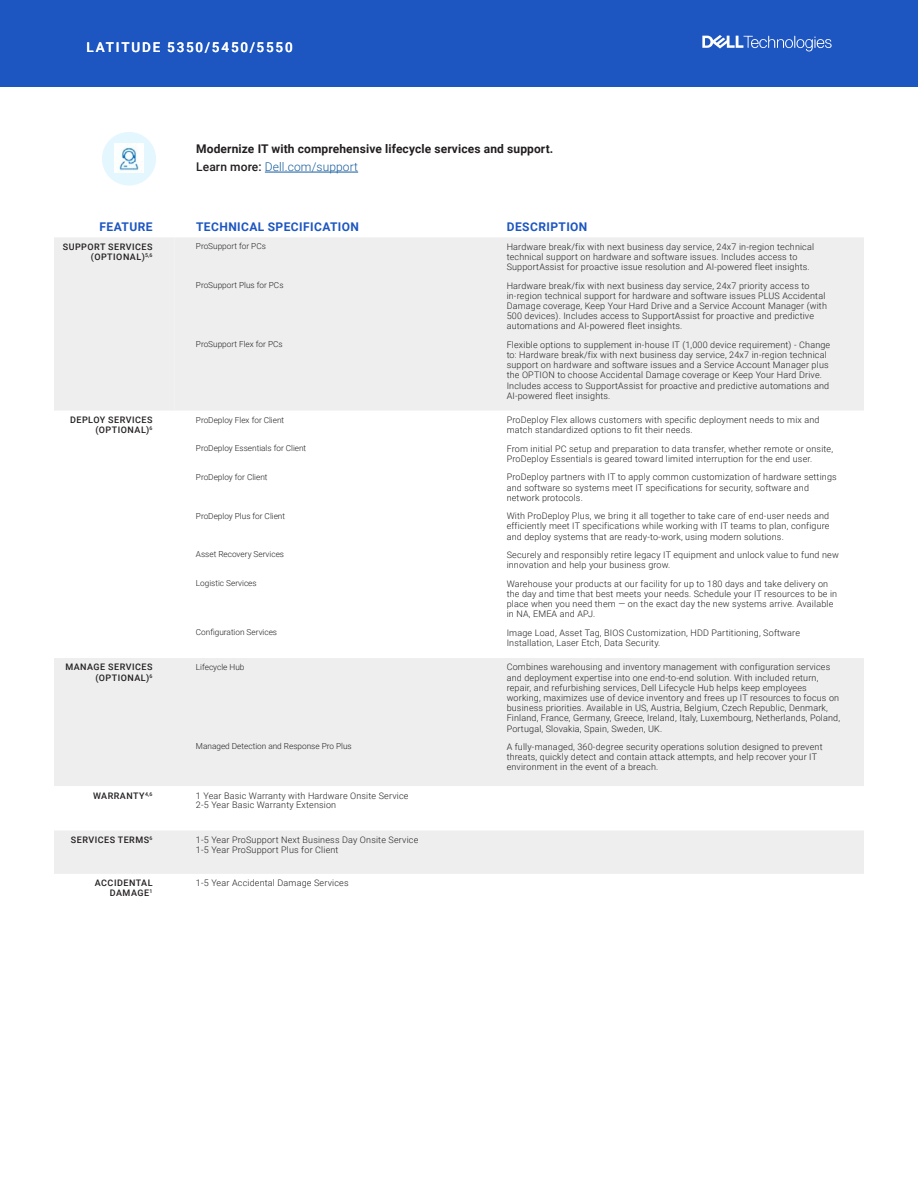
<style>
.page{position:relative;width:918px;height:1188px;background:#fff}
.page>*{position:absolute;margin:0;border:0;box-sizing:border-box;transform-origin:0 0}
.t1{font:500 13.5px "Roboto";letter-spacing:.14em;color:#fff}
.t2{font:700 12px "Roboto";letter-spacing:.01em;color:#231f20}
.t3{font:700 12px "Roboto";letter-spacing:.035em;color:#1d56c0}
.t4{font:300 12px "Roboto";letter-spacing:.01em;color:#175d9e}
.t5{font:300 9px/10.2px "Roboto";letter-spacing:.02em;color:#231f20}
.t6{font:500 9px/10.2px "Roboto";letter-spacing:.055em;color:#231f20;text-align:right}
.t7{font:300 8.25px "Roboto";color:#231f20}
.s1{font-weight:500;color:#231f20}
</style>
<div class="page">
<div style="left:0;top:0;width:918px;height:86px;background:#1d56c0"></div>
<svg style="left:702px;top:35px;width:130px;height:16px"></svg>
<hr style="left:265px;top:172px;width:93px;height:1px;background:#175d9e">
<div style="left:102px;top:132px;width:54px;height:53px;background:#e5f7fe;border-radius:50%"></div>
<div style="left:54px;top:237px;width:810px;height:173px;background:#eee"></div>
<svg style="left:54px;top:658px;width:810px;height:216px;fill:#eee"></svg>
<img style="left:114px;top:144px;width:30px;height:29px">
<p class="t1" style="left:86px;top:38px;width:208px">LATITUDE 5350/5450/5550</p>
<p class="t2" style="left:196px;top:141px;width:359px">Modernize IT with comprehensive lifecycle services and support.</p>
<p class="t4" style="left:196px;top:159px;width:163px"><span class="s1">Learn more:</span> Dell.com/support</p>
<p class="t3" style="left:100px;top:219px;width:54px">FEATURE</p>
<p class="t3" style="left:196px;top:219px;width:164px">TECHNICAL SPECIFICATION</p>
<p class="t3" style="left:507px;top:219px;width:82px">DESCRIPTION</p>
<p class="t6" style="left:63px;top:241px;width:91px">SUPPORT SERVICES (OPTIONAL)<sup>5,6</sup></p>
<p class="t7" style="left:196px;top:241px;width:71px">ProSupport for PCs</p>
<p class="t5" style="left:507px;top:241px;width:309px">Hardware break/fix with next business day service, 24x7 in-region technical technical support on hardware and software issues. Includes access to<br>SupportAssist for proactive issue resolution and AI-powered fleet insights.</p>
<p class="t7" style="left:196px;top:279px;width:89px">ProSupport Plus for PCs</p>
<p class="t5" style="left:507px;top:280px;width:322px">Hardware break/fix with next business day service, 24x7 priority access to in-region technical support for hardware and software issues PLUS Accidental Damage coverage, Keep Your Hard Drive and a Service Account Manager (with 500 devices). Includes access to SupportAssist for proactive and predictive automations and AI-powered fleet insights.</p>
<p class="t7" style="left:196px;top:339px;width:88px">ProSupport Flex for PCs</p>
<p class="t5" style="left:507px;top:339px;width:325px">Flexible options to supplement in-house IT (1,000 device requirement) - Change to: Hardware break/fix with next business day service, 24x7 in-region technical support on hardware and software issues and a Service Account Manager plus the OPTION to choose Accidental Damage coverage or Keep Your Hard Drive.<br>Includes access to SupportAssist for proactive and predictive automations and AI-powered fleet insights.</p>
<p class="t6" style="left:70px;top:414px;width:84px">DEPLOY SERVICES (OPTIONAL)<sup>6</sup></p>
<p class="t7" style="left:196px;top:414px;width:90px">ProDeploy Flex for Client</p>
<p class="t5" style="left:507px;top:415px;width:314px">ProDeploy Flex allows customers with specific deployment needs to mix and match standardized options to fit their needs.</p>
<p class="t7" style="left:196px;top:442px;width:112px">ProDeploy Essentials for Client</p>
<p class="t5" style="left:507px;top:443px;width:328px">From initial PC setup and preparation to data transfer, whether remote or onsite,<br>ProDeploy Essentials is geared toward limited interruption for the end user.</p>
<p class="t7" style="left:196px;top:471px;width:73px">ProDeploy for Client</p>
<p class="t5" style="left:507px;top:472px;width:332px">ProDeploy partners with IT to apply common customization of hardware settings and software so systems meet IT specifications for security, software and network protocols.</p>
<p class="t7" style="left:196px;top:510px;width:91px">ProDeploy Plus for Client</p>
<p class="t5" style="left:507px;top:510px;width:324px;text-align:justify">With ProDeploy Plus, we bring it all together to take care of end-user needs and efficiently meet IT specifications while working with IT teams to plan, configure and deploy systems that are ready-to-work, using modern solutions.</p>
<p class="t7" style="left:196px;top:549px;width:90px">Asset Recovery Services</p>
<p class="t5" style="left:507px;top:549px;width:334px">Securely and responsibly retire legacy IT equipment and unlock value to fund new innovation and help your business grow.</p>
<p class="t7" style="left:196px;top:577px;width:62px">Logistic Services</p>
<p class="t5" style="left:507px;top:578px;width:332px">Warehouse your products at our facility for up to 180 days and take delivery on the day and time that best meets your needs. Schedule your IT resources to be in place when you need them — on the exact day the new systems arrive. Available in NA, EMEA and APJ.</p>
<p class="t7" style="left:196px;top:626px;width:83px">Configuration Services</p>
<p class="t5" style="left:507px;top:627px;width:295px">Image Load, Asset Tag, BIOS Customization, HDD Partitioning, Software<br>Installation, Laser Etch, Data Security.</p>
<p class="t6" style="left:65px;top:662px;width:89px">MANAGE SERVICES (OPTIONAL)<sup>6</sup></p>
<p class="t7" style="left:196px;top:661px;width:50px">Lifecycle Hub</p>
<p class="t5" style="left:507px;top:662px;width:335px">Combines warehousing and inventory management with configuration services and deployment expertise into one end-to-end solution. With included return, repair, and refurbishing services, Dell Lifecycle Hub helps keep employees working, maximizes use of device inventory and frees up IT resources to focus on business priorities. Available in US, Austria, Belgium, Czech Republic, Denmark, Finland, France, Germany, Greece, Ireland, Italy, Luxembourg, Netherlands, Poland, Portugal, Slovakia, Spain, Sweden, UK.</p>
<p class="t7" style="left:196px;top:741px;width:157px">Managed Detection and Response Pro Plus</p>
<p class="t5" style="left:507px;top:741px;width:317px">A fully-managed, 360-degree security operations solution designed to prevent threats, quickly detect and contain attack attempts, and help recover your IT environment in the event of a breach.</p>
<p class="t6" style="left:93px;top:790px;width:61px">WARRANTY<sup>4,6</sup></p>
<p class="t5" style="left:196px;top:791px;width:214px;line-height:9px">1 Year Basic Warranty with Hardware Onsite Service<br>2-5 Year Basic Warranty Extension</p>
<p class="t6" style="left:71px;top:834px;width:83px">SERVICES TERMS<sup>6</sup></p>
<p class="t5" style="left:196px;top:834px;width:224px">1-5 Year ProSupport Next Business Day Onsite Service<br>1-5 Year ProSupport Plus for Client</p>
<p class="t6" style="left:95px;top:878px;width:59px">ACCIDENTAL<br>DAMAGE<sup>1</sup></p>
<p class="t5" style="left:196px;top:878px;width:154px">1-5 Year Accidental Damage Services</p>
</div>
